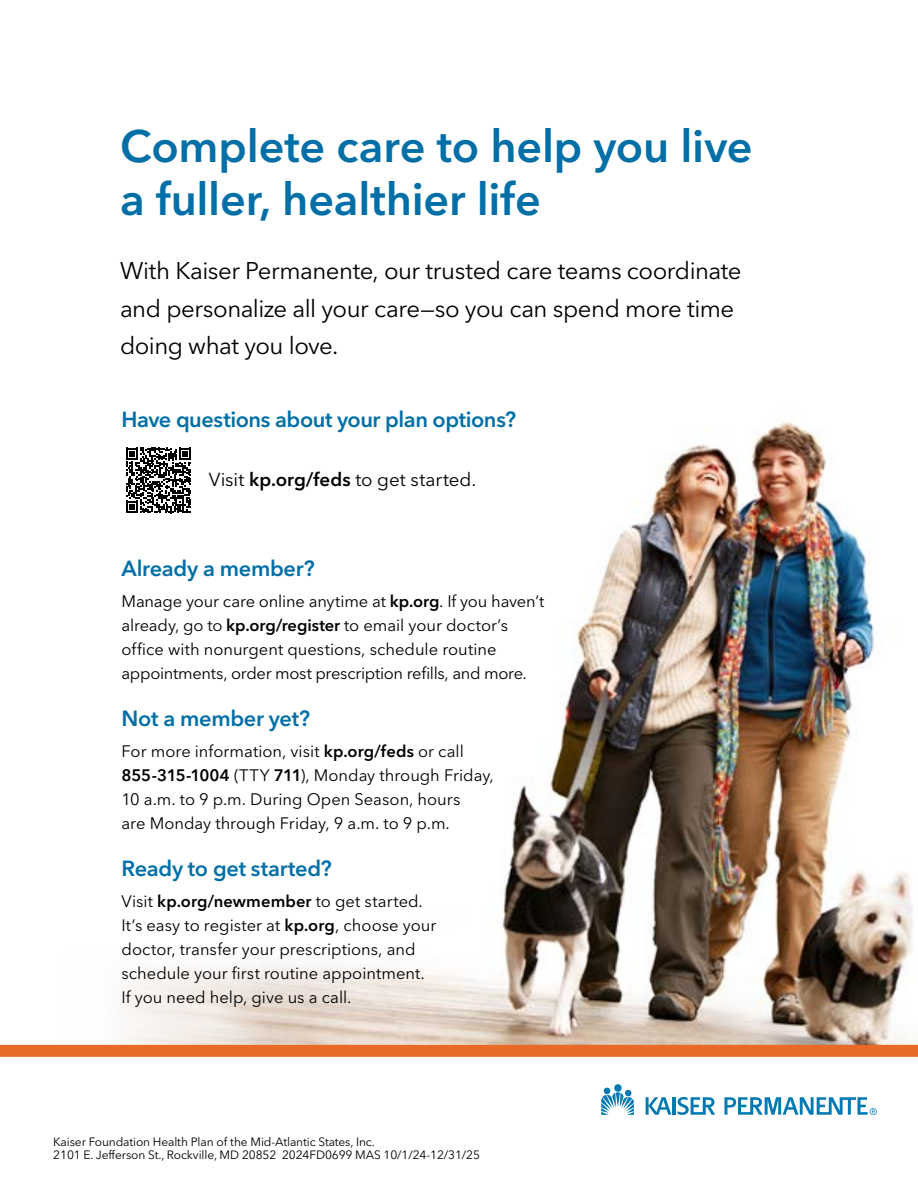
<style>
.page{position:relative;width:918px;height:1188px;background:#fff}
.page>*{position:absolute;margin:0;border:0;box-sizing:border-box;transform-origin:0 0}
.t1{font:600 45px/52.5px "Avenir Next LT Pro";letter-spacing:-.005em;color:#006fa7}
.t2{font:24px/37.5px "Avenir Next LT Pro";letter-spacing:-.02em;color:#000}
.t3{font:600 21.75px "Avenir Next LT Pro";letter-spacing:-.015em;color:#006fa7}
.t4{font:18.75px "Avenir Next LT Pro";color:#000}
.t5{font:16.5px/24px "Avenir Next LT Pro";color:#000}
.t6{font:12px/13.5px "Avenir Next LT Pro";letter-spacing:-.01em;color:#000}
.s1{font-weight:600}
</style>
<div class="page">
<img style="left:56px;top:422px;width:862px;height:623px">
<svg style="left:126px;top:448px;width:65px;height:65px"></svg>
<svg style="left:601px;top:1087px;width:33px;height:28px"></svg>
<div style="left:614px;top:1084px;width:8px;height:8px;background:#0079b3;border-radius:50%"></div>
<hr style="left:672px;top:1097px;width:3px;height:18px;background:#0079b3">
<svg style="left:646px;top:1097px;width:25px;height:18px"></svg>
<svg style="left:678px;top:1097px;width:37px;height:18px"></svg>
<svg style="left:724px;top:1097px;width:153px;height:18px"></svg>
<div style="left:0;top:1045px;width:918px;height:12px;background:#e96926"></div>
<h1 class="t1" style="left:120px;top:120px;width:634px">Complete care to help you live a fuller, healthier life</h1>
<h2 class="t2" style="left:120px;top:252px;width:623px">With Kaiser Permanente, our trusted care teams coordinate and personalize all your care—so you can spend more time doing what you love.</h2>
<h3 class="t3" style="left:122px;top:406px;width:396px">Have questions about your plan options?</h3>
<p class="t4" style="left:209px;top:468px;width:269px">Visit <span class="s1">kp.org/feds</span> to get started.</p>
<h3 class="t3" style="left:122px;top:555px;width:195px">Already a member?</h3>
<p class="t5" style="left:122px;top:589px;width:424px">Manage your care online anytime at <span class="s1">kp.org</span>. If you haven’t already, go to <span class="s1">kp.org/register</span> to email your doctor’s office with nonurgent questions, schedule routine appointments, order most prescription refills, and more.</p>
<h3 class="t3" style="left:122px;top:705px;width:190px">Not a member yet?</h3>
<p class="t5" style="left:122px;top:739px;width:374px">For more information, visit <span class="s1">kp.org/feds</span> or call <span class="s1">855-315-1004</span> (TTY <span class="s1">711</span>), Monday through Friday, 10 a.m. to 9 p.m. During Open Season, hours<br>are Monday through Friday, 9 a.m. to 9 p.m.</p>
<h3 class="t3" style="left:122px;top:855px;width:212px">Ready to get started?</h3>
<p class="t5" style="left:122px;top:889px;width:316px">Visit <span class="s1">kp.org/newmember</span> to get started.<br>It’s easy to register at <span class="s1">kp.org</span>, choose your doctor, transfer your prescriptions, and schedule your first routine appointment.<br>If you need help, give us a call.</p>
<p class="t6" style="left:53px;top:1135px;width:428px">Kaiser Foundation Health Plan of the Mid-Atlantic States, Inc.<br>2101 E. Jefferson St., Rockville, MD 20852 2024FD0699 MAS 10/1/24-12/31/25</p>
</div>
